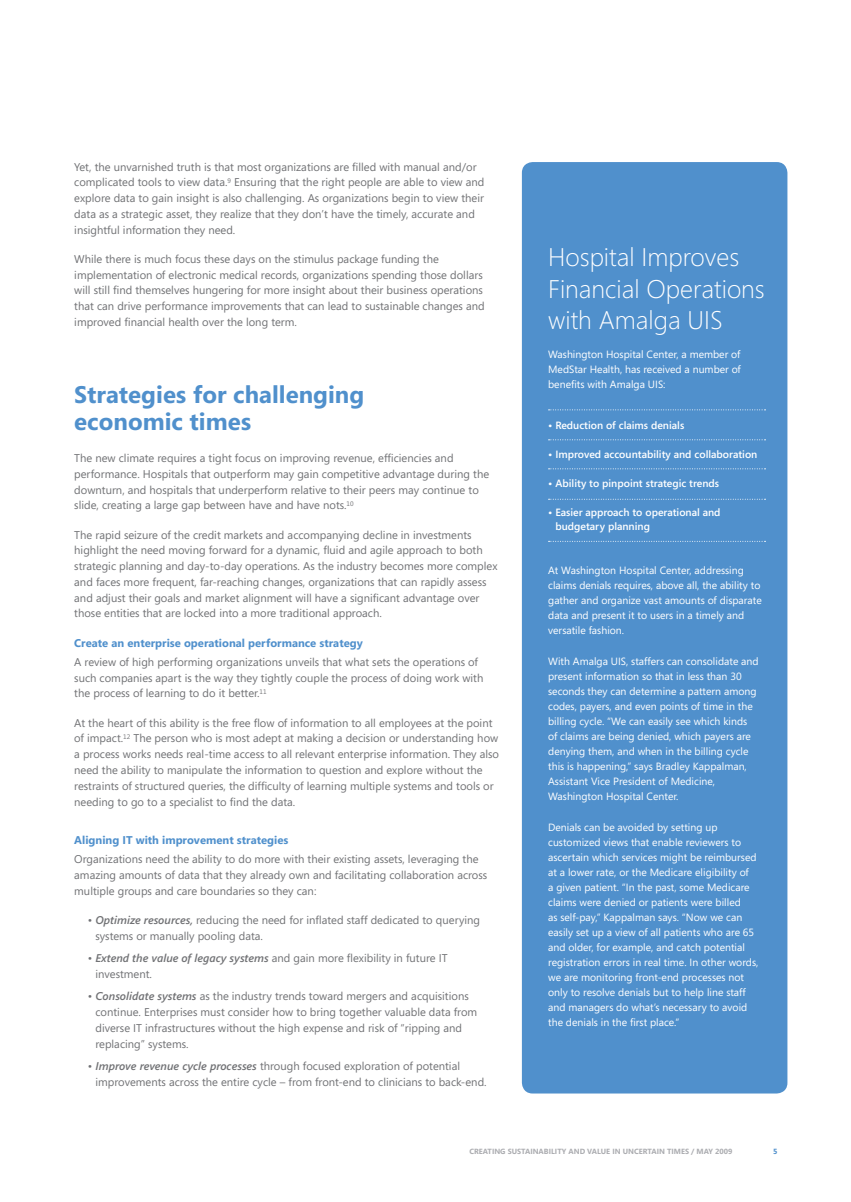
<style>
.page{position:relative;width:851px;height:1202px;background:#fff}
.page>*{position:absolute;margin:0;border:0;box-sizing:border-box;transform-origin:0 0}
.t1{font:300 25.5px/31.5px "Segoe";color:#fff}
.Headline{font:700 24px/27px "Segoe";color:#5090cc}
.body_copy{font:11.25px/15.8px "Segoe";color:#717275}
.indented_bullet_poin{font:11.25px/15.8px "Segoe";color:#717275}
.Subhead{font:700 11.25px "Segoe";color:#5090cc}
.body_copy-2{font:10.5px/15px "Segoe";color:#fff}
.body_copy-3{font:600 10.5px/13.5px "Segoe";color:#fff}
.t2{font:700 7.5px "Segoe";color:#acadb1}
.t3{font:700 7.5px "Segoe";color:#5090cc}
.s1{font-weight:600;font-style:italic}
</style>
<div class="page">
<div style="left:522px;top:162px;width:265px;height:931px;background:#5090cc;border-radius:11px"></div>
<svg style="left:548px;top:468px;width:217px;height:1px"></svg>
<svg style="left:548px;top:439px;width:217px;height:1px"></svg>
<svg style="left:548px;top:499px;width:217px;height:1px"></svg>
<svg style="left:548px;top:541px;width:217px;height:1px"></svg>
<svg style="left:548px;top:409px;width:217px;height:1px"></svg>
<p class="body_copy" style="left:74px;top:158px;width:411px">Yet, the unvarnished truth is that most organizations are filled with manual and/or complicated tools to view data.<sup>9</sup> Ensuring that the right people are able to view and explore data to gain insight is also challenging. As organizations begin to view their data as a strategic asset, they realize that they don’t have the timely, accurate and insightful information they need.</p>
<p class="body_copy" style="left:74px;top:251px;width:412px">While there is much focus these days on the stimulus package funding the implementation of electronic medical records, organizations spending those dollars will still find themselves hungering for more insight about their business operations that can drive performance improvements that can lead to sustainable changes and improved financial health over the long term.</p>
<p class="Headline" style="left:74px;top:380px;width:291px">Strategies for challenging economic times</p>
<p class="body_copy" style="left:74px;top:450px;width:416px">The new climate requires a tight focus on improving revenue, efficiencies and performance. Hospitals that outperform may gain competitive advantage during the downturn, and hospitals that underperform relative to their peers may continue to slide, creating a large gap between have and have nots.<sup>10</sup></p>
<p class="body_copy" style="left:74px;top:526px;width:425px">The rapid seizure of the credit markets and accompanying decline in investments highlight the need moving forward for a dynamic, fluid and agile approach to both strategic planning and day-to-day operations. As the industry becomes more complex and faces more frequent, far-reaching changes, organizations that can rapidly assess and adjust their goals and market alignment will have a significant advantage over those entities that are locked into a more traditional approach.</p>
<p class="Subhead" style="left:74px;top:634px;width:290px">Create an enterprise operational performance strategy</p>
<p class="body_copy" style="left:74px;top:654px;width:410px">A review of high performing organizations unveils that what sets the operations of such companies apart is the way they tightly couple the process of doing work with the process of learning to do it better.<sup>11</sup></p>
<p class="body_copy" style="left:74px;top:714px;width:426px">At the heart of this ability is the free flow of information to all employees at the point of impact.<sup>12</sup> The person who is most adept at making a decision or understanding how a process works needs real-time access to all relevant enterprise information. They also need the ability to manipulate the information to question and explore without the restraints of structured queries, the difficulty of learning multiple systems and tools or needing to go to a specialist to find the data.</p>
<p class="Subhead" style="left:74px;top:831px;width:215px">Aligning IT with improvement strategies</p>
<p class="body_copy" style="left:74px;top:851px;width:414px">Organizations need the ability to do more with their existing assets, leveraging the amazing amounts of data that they already own and facilitating collaboration across multiple groups and care boundaries so they can:</p>
<p class="indented_bullet_poin" style="left:95px;top:911px;width:386px;text-indent:-8px">• <span class="s1">Optimize resources,</span> reducing the need for inflated staff dedicated to querying systems or manually pooling data.</p>
<p class="indented_bullet_poin" style="left:95px;top:950px;width:354px;text-indent:-8px">• <span class="s1">Extend the value of legacy systems</span> and gain more flexibility in future IT investment.</p>
<p class="indented_bullet_poin" style="left:95px;top:988px;width:383px;text-indent:-8px">• <span class="s1">Consolidate systems</span> as the industry trends toward mergers and acquisitions continue. Enterprises must consider how to bring together valuable data from diverse IT infrastructures without the high expense and risk of “ripping and replacing” systems.</p>
<p class="indented_bullet_poin" style="left:95px;top:1058px;width:393px;text-indent:-8px">• <span class="s1">Improve revenue cycle processes</span> through focused exploration of potential improvements across the entire cycle – from front-end to clinicians to back-end.</p>
<p class="t1" style="left:548px;top:241px;width:218px">Hospital Improves<br>Financial Operations with Amalga UIS</p>
<p class="body_copy-2" style="left:548px;top:346px;width:194px;text-align:justify">Washington Hospital Center, a member of MedStar Health, has received a number of benefits with Amalga UIS:</p>
<p class="body_copy-3" style="left:548px;top:418px;width:138px">• Reduction of claims denials</p>
<p class="body_copy-3" style="left:548px;top:447px;width:211px">• Improved accountability and collaboration</p>
<p class="body_copy-3" style="left:548px;top:476px;width:172px">• Ability to pinpoint strategic trends</p>
<p class="body_copy-3" style="left:555px;top:505px;width:167px;text-indent:-7px">• Easier approach to operational and budgetary planning</p>
<p class="body_copy-2" style="left:548px;top:562px;width:215px">At Washington Hospital Center, addressing claims denials requires, above all, the ability to gather and organize vast amounts of disparate data and present it to users in a timely and versatile fashion.</p>
<p class="body_copy-2" style="left:548px;top:653px;width:212px">With Amalga UIS, staffers can consolidate and present information so that in less than 30 seconds they can determine a pattern among codes, payers, and even points of time in the billing cycle. “We can easily see which kinds of claims are being denied, which payers are denying them, and when in the billing cycle this is happening,” says Bradley Kappalman, Assistant Vice President of Medicine, Washington Hospital Center.</p>
<p class="body_copy-2" style="left:548px;top:819px;width:212px">Denials can be avoided by setting up customized views that enable reviewers to ascertain which services might be reimbursed at a lower rate, or the Medicare eligibility of<br>a given patient. “In the past, some Medicare claims were denied or patients were billed<br>as self-pay,” Kappalman says. “Now we can easily set up a view of all patients who are 65 and older, for example, and catch potential registration errors in real time. In other words, we are monitoring front-end processes not only to resolve denials but to help line staff and managers do what’s necessary to avoid the denials in the first place.”</p>
<p class="t2" style="left:469px;top:1145px;width:264px">CREATING SUSTAINABILITY AND VALUE IN UNCERTAIN TIMES / MAY 2009</p>
<p class="t3" style="left:773px;top:1145px;width:6px">5</p>
</div>
